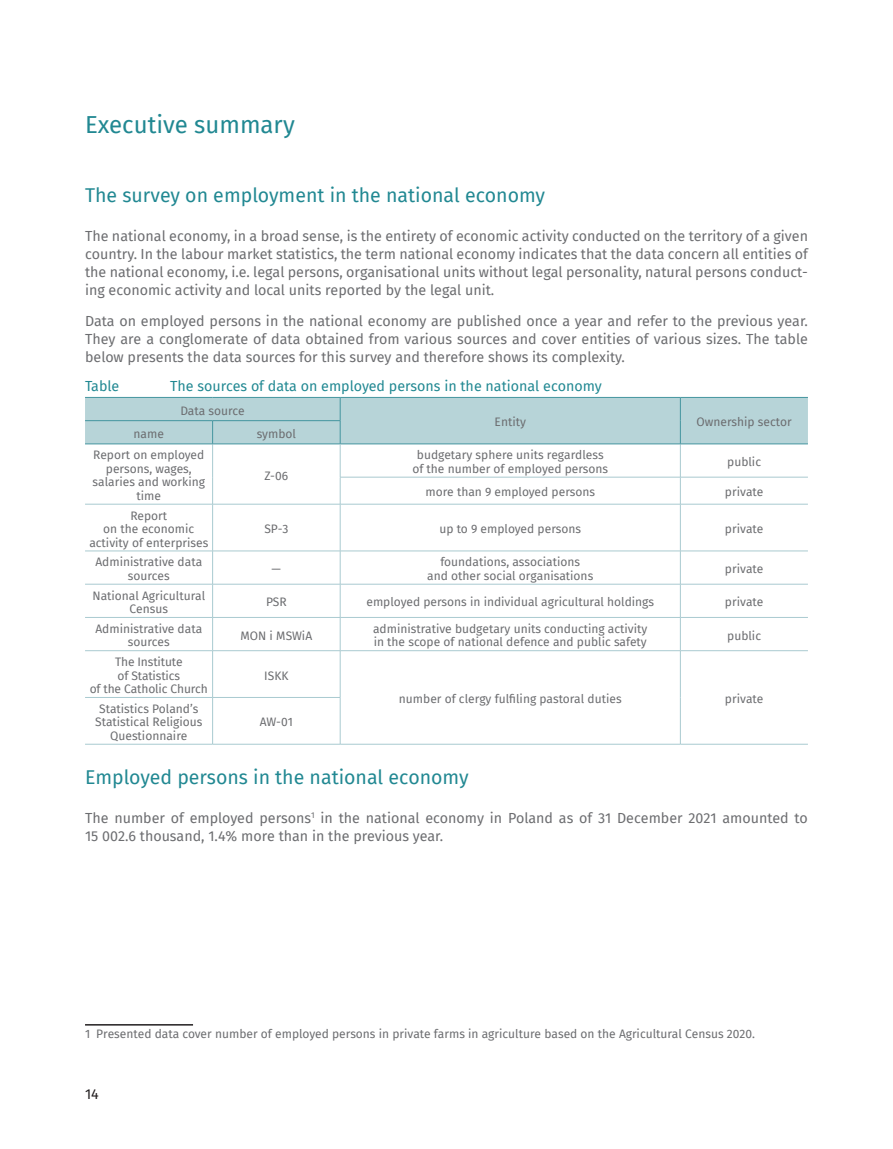
<style>
.page{position:relative;width:893px;height:1149px;background:#fff}
.page>*{position:absolute;margin:0;border:0;box-sizing:border-box;transform-origin:0 0}
.tyt_1_rzedu_ANG_solo{font:24px "Fira Sans";color:#218892}
.tyt_2_rzedu_ANG_solo{font:19.5px "Fira Sans";color:#218892}
.tekst_ang{font:14.25px/18px "Fira Sans";color:#6c6d70;text-align:justify}
.tyt_tablicy_ANG{font:14.25px "Fira Sans";color:#218892}
.t1{font:14.25px "Fira Sans";color:#231f20}
.środek{font:12px/13.5px "Fira Sans";color:#6c6d70;text-align:center}
.boczek{font:12px/13.5px "Fira Sans";color:#6c6d70;text-align:center}
.przypis_ang{font:12px "Fira Sans";color:#6c6d70}
.główka_ang{font:12px "Fira Sans";color:#6c6d70}
</style>
<div class="page">
<hr style="left:212px;top:444px;width:1px;height:33px;background:#a9cad0">
<hr style="left:340px;top:444px;width:1px;height:33px;background:#a9cad0">
<hr style="left:680px;top:444px;width:1px;height:33px;background:#a9cad0">
<svg style="left:212px;top:477px;width:1px;height:27px"></svg>
<hr style="left:340px;top:477px;width:340px;height:1px;background:#a9cad0">
<svg style="left:340px;top:477px;width:1px;height:27px"></svg>
<hr style="left:680px;top:477px;width:128px;height:1px;background:#a9cad0">
<svg style="left:680px;top:477px;width:1px;height:27px"></svg>
<hr style="left:85px;top:504px;width:128px;height:1px;background:#a9cad0">
<hr style="left:213px;top:504px;width:127px;height:1px;background:#a9cad0">
<hr style="left:212px;top:504px;width:1px;height:46px;background:#a9cad0">
<hr style="left:340px;top:504px;width:340px;height:1px;background:#a9cad0">
<hr style="left:340px;top:504px;width:1px;height:46px;background:#a9cad0">
<hr style="left:680px;top:504px;width:128px;height:1px;background:#a9cad0">
<hr style="left:680px;top:504px;width:1px;height:46px;background:#a9cad0">
<hr style="left:85px;top:550px;width:128px;height:1px;background:#a9cad0">
<hr style="left:213px;top:550px;width:127px;height:1px;background:#a9cad0">
<hr style="left:212px;top:551px;width:1px;height:33px;background:#a9cad0">
<hr style="left:340px;top:550px;width:340px;height:1px;background:#a9cad0">
<hr style="left:340px;top:551px;width:1px;height:33px;background:#a9cad0">
<hr style="left:680px;top:550px;width:128px;height:1px;background:#a9cad0">
<hr style="left:680px;top:551px;width:1px;height:33px;background:#a9cad0">
<hr style="left:85px;top:583px;width:128px;height:1px;background:#a9cad0">
<hr style="left:213px;top:583px;width:127px;height:1px;background:#a9cad0">
<hr style="left:212px;top:584px;width:1px;height:33px;background:#a9cad0">
<hr style="left:340px;top:583px;width:340px;height:1px;background:#a9cad0">
<hr style="left:340px;top:584px;width:1px;height:33px;background:#a9cad0">
<hr style="left:680px;top:583px;width:128px;height:1px;background:#a9cad0">
<hr style="left:680px;top:584px;width:1px;height:33px;background:#a9cad0">
<hr style="left:85px;top:617px;width:128px;height:1px;background:#a9cad0">
<hr style="left:213px;top:617px;width:127px;height:1px;background:#a9cad0">
<hr style="left:212px;top:617px;width:1px;height:33px;background:#a9cad0">
<hr style="left:340px;top:617px;width:340px;height:1px;background:#a9cad0">
<hr style="left:340px;top:617px;width:1px;height:33px;background:#a9cad0">
<hr style="left:680px;top:617px;width:128px;height:1px;background:#a9cad0">
<hr style="left:680px;top:617px;width:1px;height:33px;background:#a9cad0">
<hr style="left:85px;top:650px;width:128px;height:1px;background:#a9cad0">
<hr style="left:213px;top:650px;width:127px;height:1px;background:#a9cad0">
<hr style="left:212px;top:650px;width:1px;height:47px;background:#a9cad0">
<hr style="left:340px;top:650px;width:340px;height:1px;background:#a9cad0">
<hr style="left:340px;top:650px;width:1px;height:47px;background:#a9cad0">
<hr style="left:680px;top:650px;width:128px;height:1px;background:#a9cad0">
<hr style="left:680px;top:650px;width:1px;height:47px;background:#a9cad0">
<hr style="left:85px;top:697px;width:128px;height:1px;background:#a9cad0">
<hr style="left:213px;top:697px;width:127px;height:1px;background:#a9cad0">
<hr style="left:212px;top:697px;width:1px;height:46px;background:#a9cad0">
<hr style="left:340px;top:697px;width:1px;height:46px;background:#a9cad0">
<hr style="left:680px;top:697px;width:1px;height:46px;background:#a9cad0">
<hr style="left:85px;top:743px;width:128px;height:1px;background:#a9cad0">
<hr style="left:213px;top:743px;width:127px;height:1px;background:#a9cad0">
<hr style="left:340px;top:743px;width:340px;height:1px;background:#a9cad0">
<hr style="left:680px;top:743px;width:128px;height:1px;background:#a9cad0">
<div style="left:85px;top:397px;width:723px;height:47px;background:#b7d4d8"></div>
<hr style="left:680px;top:443px;width:128px;height:1px;background:#44959f">
<hr style="left:85px;top:1023px;width:108px;height:2px;background:#231f20">
<h1 class="tyt_1_rzedu_ANG_solo" style="left:85px;top:106px;width:211px">Executive summary</h1>
<h2 class="tyt_2_rzedu_ANG_solo" style="left:85px;top:180px;width:462px">The survey on employment in the national economy</h2>
<p class="tekst_ang" style="left:85px;top:227px;width:724px">The national economy, in a broad sense, is the entirety of economic activity conducted on the territory of a given country. In the labour market statistics, the term national economy indicates that the data concern all entities of the national economy, i.e. legal persons, organisational units without legal personality, natural persons conduct&shy;ing economic activity and local units reported by the legal unit.</p>
<p class="tekst_ang" style="left:85px;top:311px;width:724px">Data on employed persons in the national economy are published once a year and refer to the previous year.<br>They are a conglomerate of data obtained from various sources and cover entities of various sizes. The table below presents the data sources for this survey and therefore shows its complexity.</p>
<h5 class="tyt_tablicy_ANG" style="left:85px;top:375px;width:36px">Table</h5>
<h5 class="tyt_tablicy_ANG" style="left:170px;top:375px;width:433px">The sources of data on employed persons in the national economy</h5>
<p class="główka_ang" style="left:180px;top:401px;width:66px">Data source</p>
<p class="główka_ang" style="left:495px;top:413px;width:33px">Entity</p>
<p class="główka_ang" style="left:697px;top:413px;width:97px">Ownership sector</p>
<p class="główka_ang" style="left:134px;top:424px;width:32px">name</p>
<p class="główka_ang" style="left:257px;top:424px;width:41px">symbol</p>
<p class="boczek" style="left:93px;top:448px;width:114px">Report on employed persons, wages, salaries and working time</p>
<p class="środek" style="left:412px;top:448px;width:197px">budgetary sphere units regardless of the number of employed persons</p>
<p class="środek" style="left:727px;top:455px;width:35px">public</p>
<p class="środek" style="left:425px;top:485px;width:171px">more than 9 employed persons</p>
<p class="środek" style="left:725px;top:485px;width:40px">private</p>
<p class="środek" style="left:265px;top:468px;width:25px">Z-06</p>
<p class="boczek" style="left:89px;top:508px;width:120px">Report<br>on the economic activity of enterprises</p>
<p class="środek" style="left:264px;top:521px;width:25px">SP-3</p>
<p class="środek" style="left:439px;top:521px;width:143px">up to 9 employed persons</p>
<p class="środek" style="left:725px;top:521px;width:40px">private</p>
<p class="boczek" style="left:95px;top:555px;width:108px">Administrative data sources</p>
<p class="środek" style="left:272px;top:561px;width:11px">—</p>
<p class="środek" style="left:427px;top:555px;width:167px">foundations, associations<br>and other social organisations</p>
<p class="środek" style="left:725px;top:561px;width:40px">private</p>
<p class="boczek" style="left:92px;top:588px;width:114px">National Agricultural<br>Census</p>
<p class="środek" style="left:266px;top:595px;width:22px">PSR</p>
<p class="środek" style="left:366px;top:595px;width:289px">employed persons in individual agricultural holdings</p>
<p class="środek" style="left:725px;top:595px;width:40px">private</p>
<p class="boczek" style="left:95px;top:621px;width:108px">Administrative data sources</p>
<p class="środek" style="left:241px;top:628px;width:73px">MON i MSWiA</p>
<p class="środek" style="left:373px;top:621px;width:276px;text-align:left">administrative budgetary units conducting activity in the scope of national defence and public safety</p>
<p class="środek" style="left:727px;top:628px;width:35px">public</p>
<p class="boczek" style="left:90px;top:654px;width:120px">The Institute<br>of Statistics<br>of the Catholic Church</p>
<p class="środek" style="left:264px;top:668px;width:26px">ISKK</p>
<p class="środek" style="left:399px;top:691px;width:224px">number of clergy fulfiling pastoral duties</p>
<p class="środek" style="left:725px;top:691px;width:40px">private</p>
<p class="boczek" style="left:95px;top:701px;width:109px">Statistics Poland’s<br>Statistical Religious<br>Questionnaire</p>
<p class="środek" style="left:260px;top:715px;width:34px">AW-01</p>
<h2 class="tyt_2_rzedu_ANG_solo" style="left:85px;top:762px;width:385px">Employed persons in the national economy</h2>
<p class="tekst_ang" style="left:85px;top:808px;width:724px">The number of employed persons<sup>1</sup> in the national economy in Poland as of 31 December 2021 amounted to<br>15 002.6 thousand, 1.4% more than in the previous year.</p>
<p class="przypis_ang" style="left:85px;top:1024px;width:671px">1 Presented data cover number of employed persons in private farms in agriculture based on the Agricultural Census 2020.</p>
<p class="t1" style="left:85px;top:1082px;width:15px">14</p>
</div>
